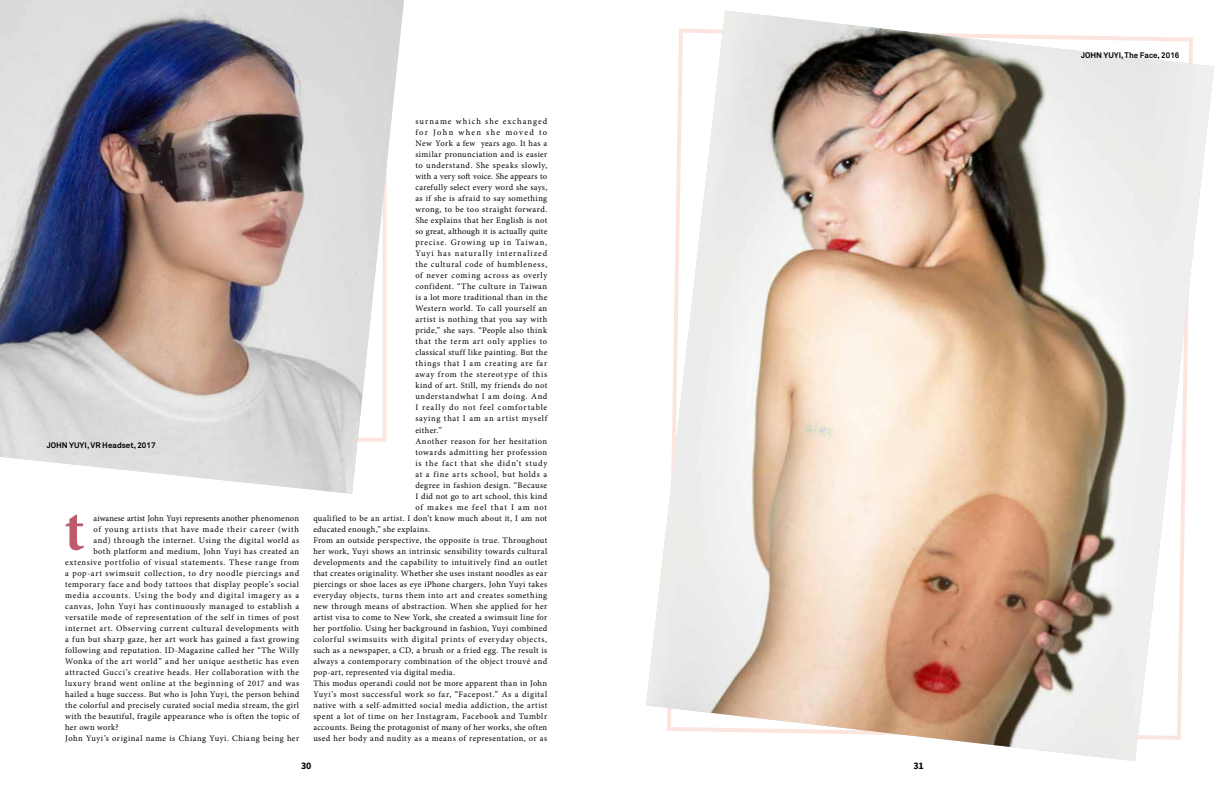
<style>
.page{position:relative;width:1225px;height:789px;background:#fff}
.page>*{position:absolute;margin:0;border:0;box-sizing:border-box;transform-origin:0 0}
.t1{font:700 59.3px "Minion Pro";color:#bd5b6c}
.t2{font:700 10px "Source Sans Pro";color:#000}
.t3{font:8.5px/11px "Minion Pro";letter-spacing:.05em;color:#000}
.t4{font:8.5px "Minion Pro";letter-spacing:.07em;color:#000}
.t5{font:8.5px "Minion Pro";letter-spacing:.01em;color:#000}
.t6{font:8.5px "Minion Pro";letter-spacing:.085em;color:#000}
.t7{font:8.5px "Minion Pro";letter-spacing:.08em;color:#000}
.t8{font:8.5px "Minion Pro";letter-spacing:.025em;color:#000}
.t9{font:700 8px "Akkurat Pro";color:#000}
</style>
<div class="page">
<img style="left:646px;top:11px;width:568px;height:749px">
<img style="left:0;top:0;width:404px;height:493px">
<p class="t9" style="left:47px;top:440px;width:110px">JOHN YUYI, VR Headset, 2017</p>
<h1 class="t1" style="left:64px;top:488px;width:22px">t</h1>
<p class="t5" style="left:94px;top:512px;width:207px">aiwanese artist John Yuyi represents another phenomenon</p>
<p class="t7" style="left:94px;top:523px;width:207px">of young artists that have made their career (with</p>
<p class="t3" style="left:94px;top:534px;width:207px">and) through the internet. Using the digital world as</p>
<p class="t3" style="left:94px;top:545px;width:207px">both platform and medium, John Yuyi has created an</p>
<p class="t3" style="left:65px;top:556px;width:235px">extensive portfolio of visual statements. These range from</p>
<p class="t4" style="left:65px;top:567px;width:235px">a pop-art swimsuit collection, to dry noodle piercings and</p>
<p class="t3" style="left:65px;top:578px;width:235px">temporary face and body tattoos that display people’s social</p>
<p class="t6" style="left:65px;top:589px;width:235px">media accounts. Using the body and digital imagery as a</p>
<p class="t3" style="left:65px;top:600px;width:235px">canvas, John Yuyi has continuously managed to establish a</p>
<p class="t3" style="left:65px;top:611px;width:235px">versatile mode of representation of the self in times of post</p>
<p class="t3" style="left:65px;top:622px;width:235px">internet art. Observing current cultural developments with</p>
<p class="t3" style="left:65px;top:633px;width:235px">a fun but sharp gaze, her art work has gained a fast growing</p>
<p class="t3" style="left:65px;top:644px;width:235px">following and reputation. ID-Magazine called her “The Willy</p>
<p class="t3" style="left:65px;top:655px;width:235px">Wonka of the art world” and her unique aesthetic has even</p>
<p class="t3" style="left:65px;top:666px;width:235px">attracted Gucci’s creative heads. Her collaboration with the</p>
<p class="t3" style="left:65px;top:677px;width:235px">luxury brand went online at the beginning of 2017 and was</p>
<p class="t3" style="left:65px;top:688px;width:235px">hailed a huge success. But who is John Yuyi, the person behind</p>
<p class="t3" style="left:65px;top:699px;width:235px">the colorful and precisely curated social media stream, the girl</p>
<p class="t3" style="left:65px;top:710px;width:235px">with the beautiful, fragile appearance who is often the topic of</p>
<p class="t8" style="left:65px;top:721px;width:55px">her own work?</p>
<p class="t3" style="left:65px;top:732px;width:235px">John Yuyi’s original name is Chiang Yuyi. Chiang being her</p>
<p class="t3" style="left:415px;top:116px;width:133px">surname which she exchanged for John when she moved to<br>New York a few years ago. It has a similar pronunciation and is easier to understand. She speaks slowly, with a very soft voice. She appears to carefully select every word she says, as if she is afraid to say something wrong, to be too straight forward.<br>She explains that her English is not so great, although it is actually quite precise. Growing up in Taiwan,<br>Yuyi has naturally internalized the cultural code of humbleness, of never coming across as overly confident. “The culture in Taiwan is a lot more traditional than in the<br>Western world. To call yourself an artist is nothing that you say with pride,” she says. “People also think that the term art only applies to classical stuff like painting. But the things that I am creating are far away from the stereotype of this kind of art. Still, my friends do not understandwhat I am doing. And<br>I really do not feel comfortable saying that I am an artist myself either.”<br>Another reason for her hesitation towards admitting her profession is the fact that she didn’t study at a fine arts school, but holds a degree in fashion design. “Because<br>I did not go to art school, this kind of makes me feel that I am not</p>
<p class="t3" style="left:313px;top:512px;width:235px">qualified to be an artist. I don’t know much about it, I am not educated enough,” she explains.<br>From an outside perspective, the opposite is true. Throughout her work, Yuyi shows an intrinsic sensibility towards cultural developments and the capability to intuitively find an outlet that creates originality. Whether she uses instant noodles as ear piercings or shoe laces as eye iPhone chargers, John Yuyi takes everyday objects, turns them into art and creates something new through means of abstraction. When she applied for her artist visa to come to New York, she created a swimsuit line for her portfolio. Using her background in fashion, Yuyi combined colorful swimsuits with digital prints of everyday objects, such as a newspaper, a CD, a brush or a fried egg. The result is always a contemporary combination of the object trouvé and pop-art, represented via digital media.<br>This modus operandi could not be more apparent than in John Yuyi’s most successful work so far, “Facepost.” As a digital native with a self-admitted social media addiction, the artist spent a lot of time on her Instagram, Facebook and Tumblr accounts. Being the protagonist of many of her works, she often used her body and nudity as a means of representation, or as</p>
<p class="t2" style="left:301px;top:759px;width:12px">30</p>
<p class="t2" style="left:913px;top:759px;width:12px">31</p>
<p class="t9" style="left:1081px;top:50px;width:100px">JOHN YUYI, The Face, 2016</p>
</div>
